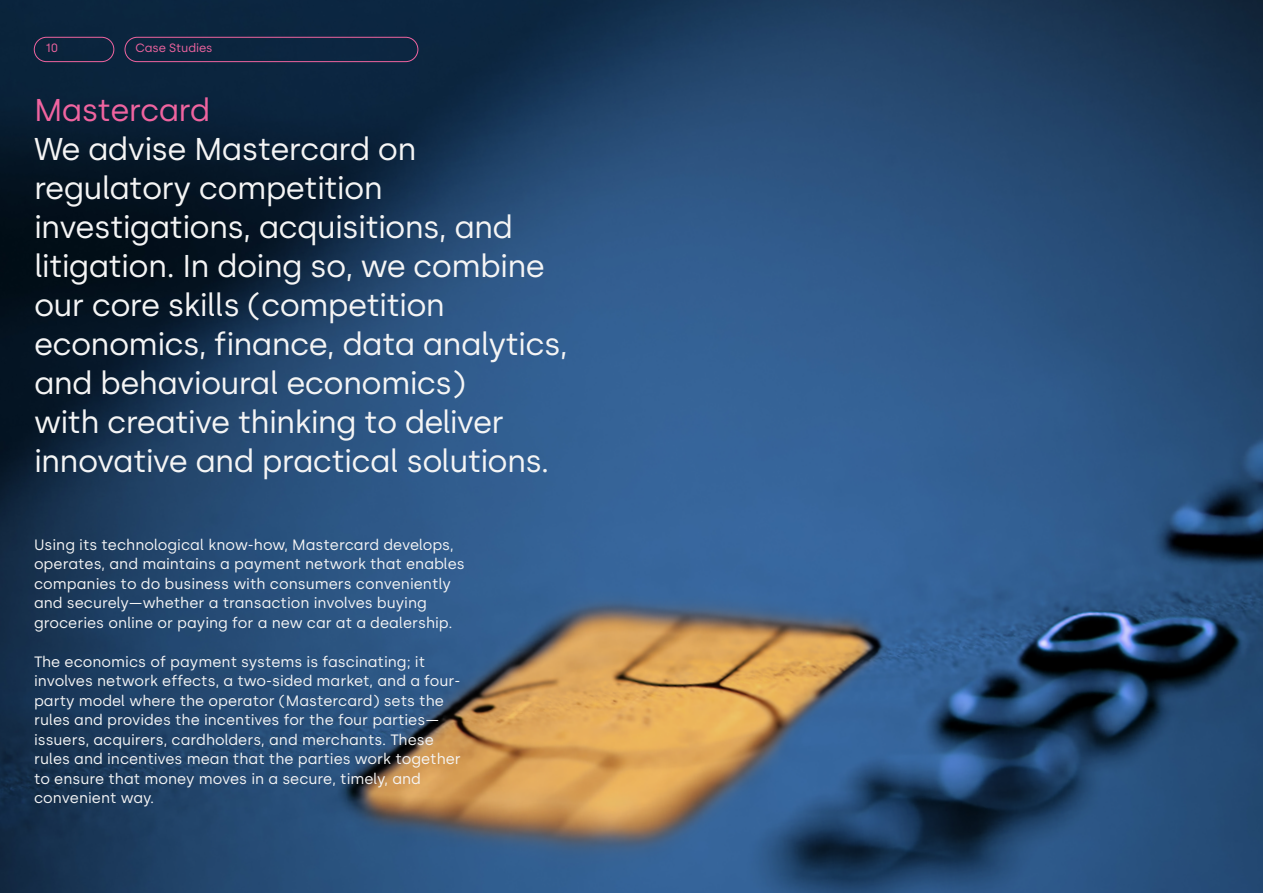
<style>
.page{position:relative;width:1263px;height:893px;background:#fff}
.page>*{position:absolute;margin:0;border:0;box-sizing:border-box;transform-origin:0 0}
.t1{font:31.5px/39px "Silka";letter-spacing:-.02em;color:#f5f5f5}
.t2{font:31.5px "Silka";letter-spacing:-.02em;color:#f064a0}
.t3{font:15px/19.5px "Silka";color:#f5f5f5}
.t4{font:12px "Silka";letter-spacing:-.005em;color:#f064a0}
</style>
<div class="page">
<img style="left:0;top:0;width:1263px;height:893px">
<div style="left:34px;top:37px;width:80px;height:25px;border:1px solid #f064a0;border-radius:12px"></div>
<div style="left:125px;top:37px;width:293px;height:25px;border:1px solid #f064a0;border-radius:12px"></div>
<p class="t4" style="left:45px;top:41px;width:14px">10</p>
<p class="t4" style="left:135px;top:41px;width:79px">Case Studies</p>
<h1 class="t2" style="left:34px;top:91px;width:178px">Mastercard</h1>
<p class="t1" style="left:34px;top:129px;width:535px">We advise Mastercard on regulatory competition investigations, acquisitions, and litigation. In doing so, we combine our core skills (competition economics, finance, data analytics, and behavioural economics)<br>with creative thinking to deliver innovative and practical solutions.</p>
<p class="t3" style="left:34px;top:535px;width:432px">Using its technological know-how, Mastercard develops, operates, and maintains a payment network that enables companies to do business with consumers conveniently and securely—whether a transaction involves buying groceries online or paying for a new car at a dealership.</p>
<p class="t3" style="left:34px;top:652px;width:428px">The economics of payment systems is fascinating; it involves network effects, a two-sided market, and a four&shy;party model where the operator (Mastercard) sets the rules and provides the incentives for the four parties— issuers, acquirers, cardholders, and merchants. These rules and incentives mean that the parties work together to ensure that money moves in a secure, timely, and convenient way.</p>
</div>
